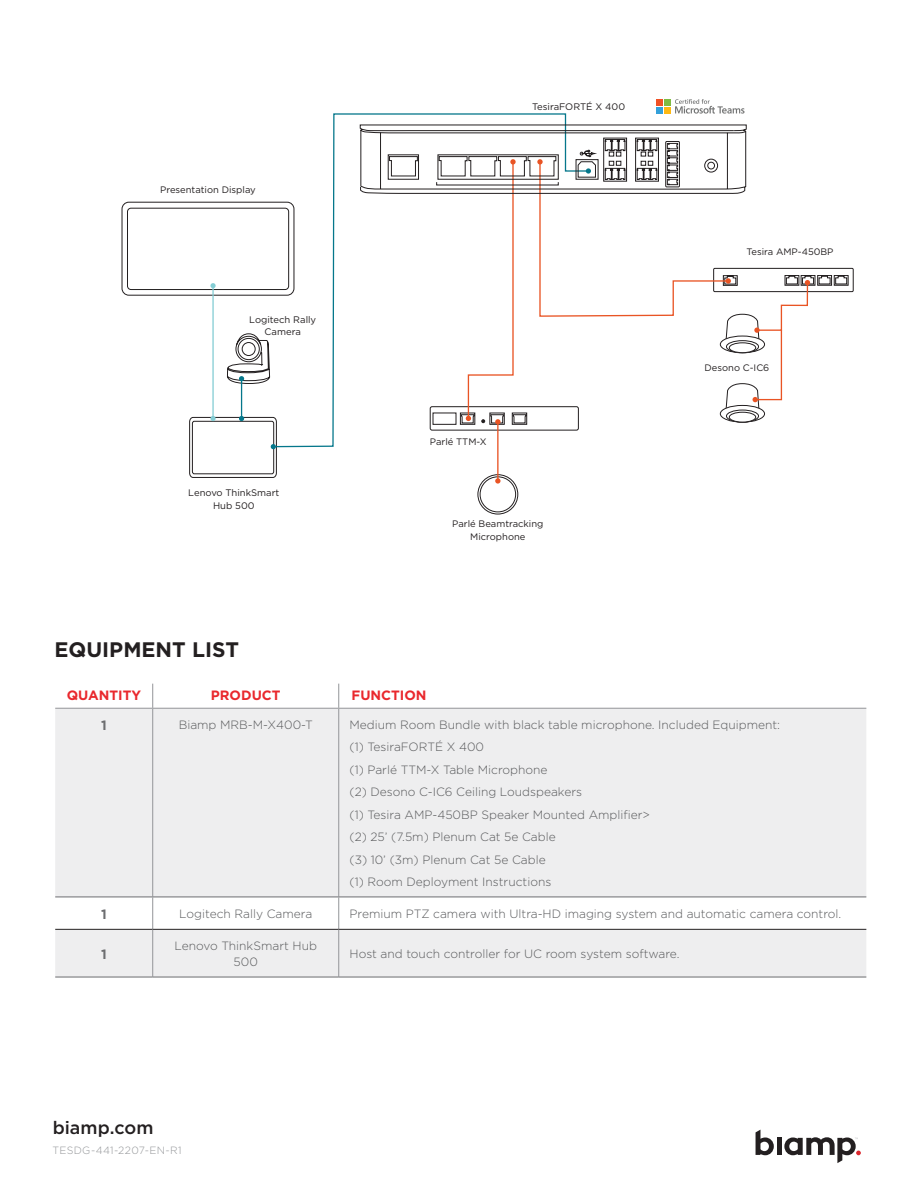
<style>
.page{position:relative;width:918px;height:1188px;background:#fff}
.page>*{position:absolute;margin:0;border:0;box-sizing:border-box;transform-origin:0 0}
.t1{font:700 21px "Gotham";color:#231f20}
.t2{font:500 18px "Gotham";color:#231f20}
.Table_Quantity{font:700 13.5px "Gotham";color:#e9282d}
.Table_Quantity-2{font:700 13.5px "Gotham";color:#6c6d70}
.Table_Copy{font:300 12px/16.5px "Gotham";color:#57585a;text-align:center}
.t3{font:300 10.5px "Gotham";letter-spacing:.025em;color:#939598}
.t4{font:9.45px/12.6px "Gotham";color:#231f20;text-align:center}
</style>
<div class="page">
<svg style="left:756px;top:1130px;width:18px;height:25px"></svg>
<div style="left:777px;top:1138px;width:5px;height:17px;background:#231f20"></div>
<svg style="left:784px;top:1137px;width:77px;height:26px"></svg>
<div style="left:55px;top:709px;width:811px;height:268px;background:#eeeeef"></div>
<svg style="left:55px;top:898px;width:811px;height:31px"></svg>
<hr style="left:152px;top:709px;width:1px;height:188px;background:#939598">
<hr style="left:338px;top:709px;width:1px;height:188px;background:#939598">
<svg style="left:152px;top:684px;width:1px;height:24px"></svg>
<svg style="left:338px;top:684px;width:1px;height:24px"></svg>
<hr style="left:55px;top:708px;width:98px;height:1px;background:#939598">
<hr style="left:153px;top:708px;width:186px;height:1px;background:#939598">
<hr style="left:339px;top:708px;width:527px;height:1px;background:#939598">
<hr style="left:55px;top:897px;width:98px;height:1px;background:#6c6d70">
<hr style="left:153px;top:897px;width:186px;height:1px;background:#6c6d70">
<hr style="left:339px;top:897px;width:527px;height:1px;background:#6c6d70">
<hr style="left:152px;top:897px;width:1px;height:32px;background:#939598">
<hr style="left:338px;top:897px;width:1px;height:32px;background:#939598">
<hr style="left:55px;top:929px;width:98px;height:1px;background:#231f20">
<hr style="left:153px;top:929px;width:186px;height:1px;background:#231f20">
<hr style="left:339px;top:929px;width:527px;height:1px;background:#231f20">
<hr style="left:152px;top:930px;width:1px;height:47px;background:#939598">
<hr style="left:338px;top:930px;width:1px;height:47px;background:#939598">
<hr style="left:55px;top:977px;width:98px;height:1px;background:#6c6d70">
<hr style="left:153px;top:977px;width:186px;height:1px;background:#6c6d70">
<hr style="left:339px;top:977px;width:527px;height:1px;background:#6c6d70">
<div style="left:122px;top:202px;width:172px;height:94px;border:1px solid #231f20;border-radius:7px"></div>
<div style="left:127px;top:208px;width:162px;height:82px;border:1px solid #231f20;border-radius:4px"></div>
<svg style="left:478px;top:475px;width:40px;height:39px"></svg>
<div style="left:478px;top:474px;width:40px;height:40px;border:1px solid #231f20;border-radius:50%"></div>
<div style="left:480px;top:477px;width:36px;height:35px;background:#fff;border-radius:50%"></div>
<div style="left:480px;top:477px;width:36px;height:35px;border:1px solid #231f20;border-radius:50%"></div>
<hr style="left:497px;top:422px;width:2px;height:59px;background:#e95424">
<svg style="left:495px;top:478px;width:6px;height:6px"></svg>
<svg style="left:272px;top:113px;width:295px;height:335px"></svg>
<hr style="left:212px;top:286px;width:2px;height:133px;background:#84cdd4">
<svg style="left:210px;top:283px;width:6px;height:5px"></svg>
<svg style="left:189px;top:333px;width:88px;height:145px"></svg>
<svg style="left:360px;top:124px;width:489px;height:307px"></svg>
<div style="left:657px;top:99px;width:6px;height:7px;background:#f05125"></div>
<div style="left:664px;top:99px;width:7px;height:7px;background:#7ebb42"></div>
<div style="left:657px;top:107px;width:6px;height:7px;background:#33a0da"></div>
<div style="left:664px;top:107px;width:7px;height:7px;background:#fdb813"></div>
<svg style="left:675px;top:99px;width:70px;height:15px"></svg>
<p class="t4" style="left:160px;top:183px;width:97px">Presentation Display</p>
<p class="t4" style="left:249px;top:313px;width:69px">Logitech Rally</p>
<p class="t4" style="left:265px;top:326px;width:38px">Camera</p>
<p class="t4" style="left:188px;top:486px;width:93px">Lenovo ThinkSmart<br>Hub 500</p>
<p class="t4" style="left:532px;top:100px;width:94px">TesiraFORTÉ X 400</p>
<p class="t4" style="left:430px;top:435px;width:58px">Parlé TTM-X</p>
<p class="t4" style="left:452px;top:517px;width:93px">Parlé Beamtracking<br>Microphone</p>
<p class="t4" style="left:747px;top:246px;width:89px">Tesira AMP-450BP</p>
<p class="t4" style="left:705px;top:361px;width:66px">Desono C-IC6</p>
<p class="t1" style="left:54px;top:636px;width:186px">EQUIPMENT LIST</p>
<p class="Table_Quantity" style="left:67px;top:687px;width:76px">QUANTITY</p>
<p class="Table_Quantity" style="left:211px;top:687px;width:71px">PRODUCT</p>
<p class="Table_Quantity" style="left:352px;top:687px;width:77px">FUNCTION</p>
<p class="Table_Quantity-2" style="left:101px;top:716px;width:7px">1</p>
<p class="Table_Copy" style="left:179px;top:716px;width:136px">Biamp MRB-M-X400-T</p>
<p class="Table_Copy" style="left:350px;top:716px;width:432px">Medium Room Bundle with black table microphone. Included Equipment:</p>
<p class="Table_Copy" style="left:350px;top:738px;width:136px">(1) TesiraFORTÉ X 400</p>
<p class="Table_Copy" style="left:350px;top:761px;width:199px">(1) Parlé TTM-X Table Microphone</p>
<p class="Table_Copy" style="left:350px;top:783px;width:234px">(2) Desono C-IC6 Ceiling Loudspeakers</p>
<p class="Table_Copy" style="left:350px;top:806px;width:302px">(1) Tesira AMP-450BP Speaker Mounted Amplifier&gt;</p>
<p class="Table_Copy" style="left:350px;top:828px;width:208px">(2) 25’ (7.5m) Plenum Cat 5e Cable</p>
<p class="Table_Copy" style="left:350px;top:851px;width:198px">(3) 10’ (3m) Plenum Cat 5e Cable</p>
<p class="Table_Copy" style="left:350px;top:873px;width:203px">(1) Room Deployment Instructions</p>
<p class="Table_Quantity-2" style="left:101px;top:905px;width:7px">1</p>
<p class="Table_Copy" style="left:179px;top:905px;width:135px">Logitech Rally Camera</p>
<p class="Table_Copy" style="left:350px;top:905px;width:493px">Premium PTZ camera with Ultra-HD imaging system and automatic camera control.</p>
<p class="Table_Quantity-2" style="left:101px;top:945px;width:7px">1</p>
<p class="Table_Copy" style="left:175px;top:937px;width:144px">Lenovo ThinkSmart Hub<br>500</p>
<p class="Table_Copy" style="left:350px;top:945px;width:332px">Host and touch controller for UC room system software.</p>
<p class="t2" style="left:53px;top:1116px;width:102px">biamp.com</p>
<p class="t3" style="left:52px;top:1144px;width:131px">TESDG-441-2207-EN-R1</p>
</div>
